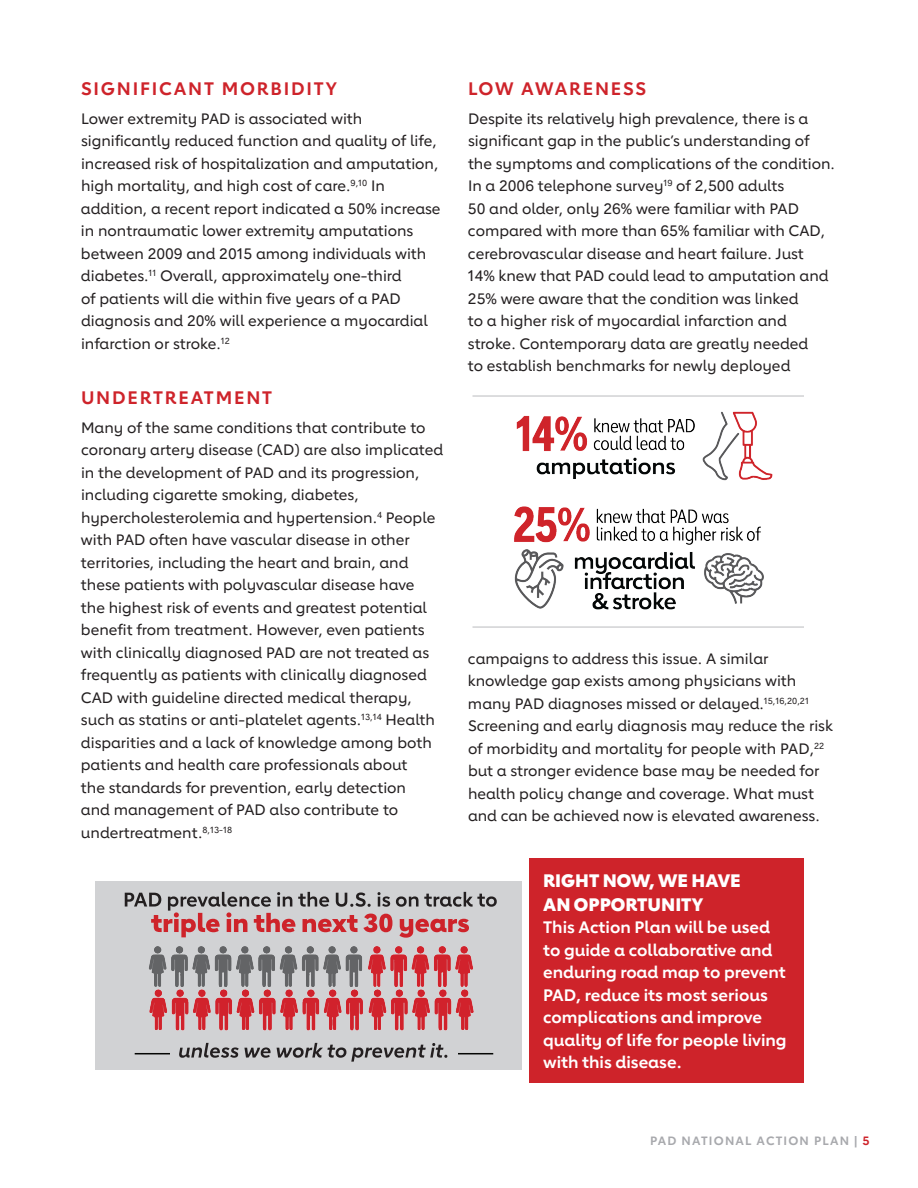
<style>
.page{position:relative;width:918px;height:1188px;background:#fff}
.page>*{position:absolute;margin:0;border:0;box-sizing:border-box;transform-origin:0 0}
.Sub_Section_-_intro{font:700 18px "Lub Dub";letter-spacing:.1em;color:#ce232a}
.t1{font:800 18px/23.4px "Lub Dub";color:#fff}
.t2{font:700 16.5px/22.5px "Lub Dub";color:#fff}
.t3{font:500 15px/22.5px "Lub Dub";color:#231f20}
.t4{font:700 12px "Lub Dub";letter-spacing:.1em;color:#a8a9ad}
.s1{color:#ce232a}
</style>
<div class="page">
<div style="left:95px;top:881px;width:427px;height:189px;background:#d1d2d4"></div>
<div style="left:530px;top:859px;width:274px;height:224px;background:#ce232a"></div>
<img style="left:514px;top:411px;width:259px;height:199px">
<svg style="left:125px;top:892px;width:372px;height:46px"></svg>
<hr style="left:135px;top:1053px;width:358px;height:1px;background:#040503">
<div style="left:170px;top:1043px;width:288px;height:21px;background:#d1d2d4"></div>
<svg style="left:179px;top:1043px;width:268px;height:19px"></svg>
<img style="left:149px;top:946px;width:325px;height:85px">
<hr style="left:472px;top:395px;width:332px;height:2px;background:#d1d2d4">
<hr style="left:472px;top:626px;width:332px;height:2px;background:#d1d2d4">
<h3 class="Sub_Section_-_intro" style="left:81px;top:77px;width:258px">SIGNIFICANT MORBIDITY</h3>
<p class="t3" style="left:81px;top:107px;width:361px">Lower extremity PAD is associated with significantly reduced function and quality of life, increased risk of hospitalization and amputation, high mortality, and high cost of care.<sup>9,10</sup> In addition, a recent report indicated a 50% increase in nontraumatic lower extremity amputations between 2009 and 2015 among individuals with diabetes.<sup>11</sup> Overall, approximately one-third<br>of patients will die within five years of a PAD diagnosis and 20% will experience a myocardial infarction or stroke.<sup>12</sup></p>
<h3 class="Sub_Section_-_intro" style="left:81px;top:386px;width:193px">UNDERTREATMENT</h3>
<p class="t3" style="left:81px;top:416px;width:364px">Many of the same conditions that contribute to coronary artery disease (CAD) are also implicated in the development of PAD and its progression, including cigarette smoking, diabetes, hypercholesterolemia and hypertension.<sup>4</sup> People with PAD often have vascular disease in other territories, including the heart and brain, and these patients with polyvascular disease have<br>the highest risk of events and greatest potential benefit from treatment. However, even patients with clinically diagnosed PAD are not treated as frequently as patients with clinically diagnosed CAD with guideline directed medical therapy, such as statins or anti-platelet agents.<sup>13,14</sup> Health disparities and a lack of knowledge among both patients and health care professionals about<br>the standards for prevention, early detection<br>and management of PAD also contribute to undertreatment.<sup>8,13-18</sup></p>
<h3 class="Sub_Section_-_intro" style="left:468px;top:77px;width:180px">LOW AWARENESS</h3>
<p class="t3" style="left:468px;top:107px;width:369px">Despite its relatively high prevalence, there is a significant gap in the public’s understanding of the symptoms and complications of the condition.<br>In a 2006 telephone survey<sup>19</sup> of 2,500 adults<br>50 and older, only 26% were familiar with PAD compared with more than 65% familiar with CAD, cerebrovascular disease and heart failure. Just<br>14% knew that PAD could lead to amputation and 25% were aware that the condition was linked<br>to a higher risk of myocardial infarction and stroke. Contemporary data are greatly needed<br>to establish benchmarks for newly deployed</p>
<p class="t3" style="left:468px;top:647px;width:366px">campaigns to address this issue. A similar knowledge gap exists among physicians with many PAD diagnoses missed or delayed.<sup>15,16,20,21<br></sup>Screening and early diagnosis may reduce the risk of morbidity and mortality for people with PAD,<sup>22 </sup>but a stronger evidence base may be needed for health policy change and coverage. What must and can be achieved now is elevated awareness.</p>
<p class="t1" style="left:543px;top:869px;width:199px">RIGHT NOW, WE HAVE<br>AN OPPORTUNITY</p>
<p class="t2" style="left:543px;top:916px;width:245px">This Action Plan will be used to guide a collaborative and enduring road map to prevent<br>PAD, reduce its most serious complications and improve quality of life for people living with this disease.</p>
<p class="t4" style="left:650px;top:1133px;width:221px">PAD NATIONAL ACTION PLAN | <span class="s1">5</span></p>
</div>
